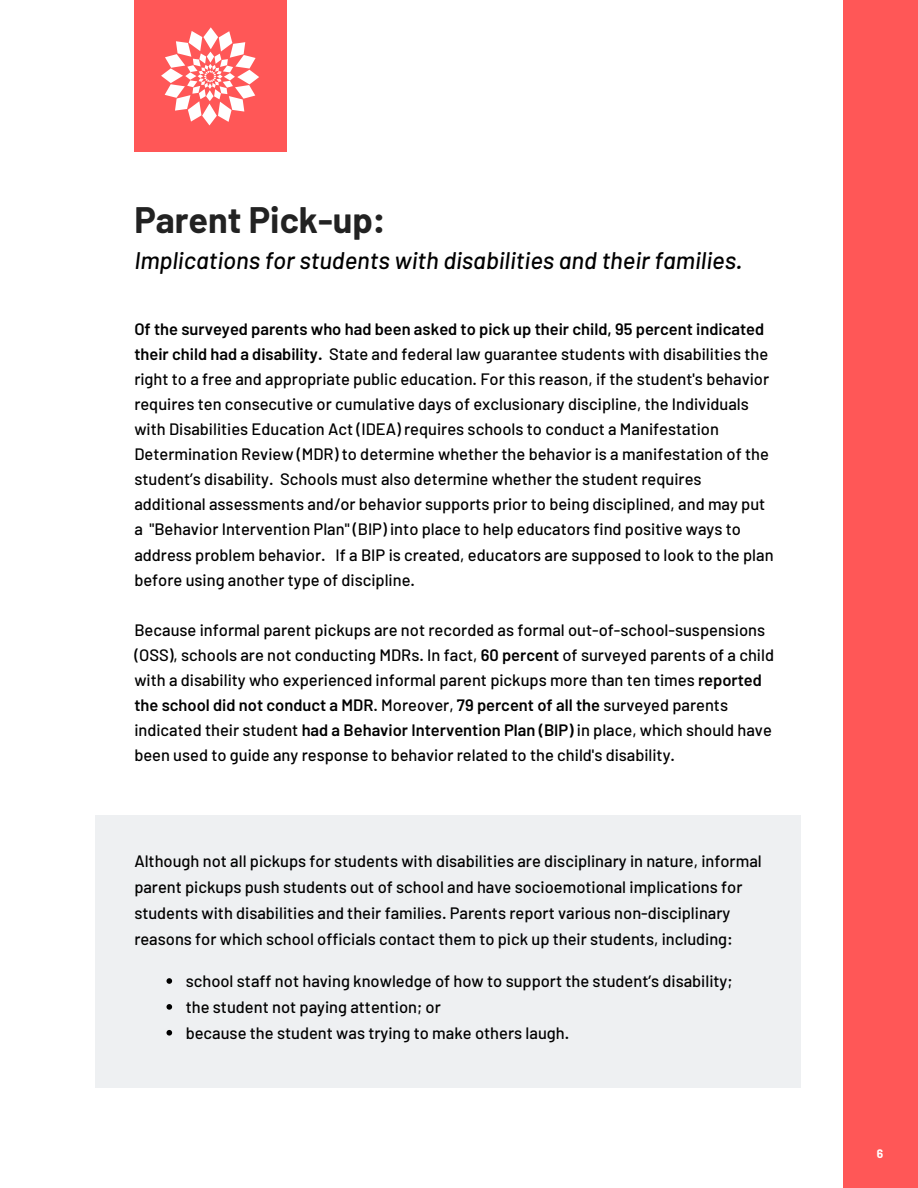
<style>
.page{position:relative;width:918px;height:1188px;background:#fff}
.page>*{position:absolute;margin:0;border:0;box-sizing:border-box;transform-origin:0 0}
.t1{font:700 36px "Barlow";color:#222}
.t2{font:italic 500 24px "Barlow";color:#000}
.t3{font:500 16.5px/25px "Barlow";color:#000}
.t4{font:700 12px "Barlow";color:#fff}
.s1{font-weight:600}
</style>
<div class="page">
<div style="left:134px;top:0;width:152px;height:152px;background:#ff5757"></div>
<svg style="left:161px;top:27px;width:98px;height:98px"></svg>
<div style="left:96px;top:816px;width:705px;height:272px;background:#eef0f2"></div>
<svg style="left:167px;top:978px;width:5px;height:6px"></svg>
<svg style="left:167px;top:1004px;width:5px;height:6px"></svg>
<svg style="left:167px;top:1030px;width:5px;height:6px"></svg>
<div style="left:843px;top:0;width:75px;height:1188px;background:#ff5757"></div>
<h1 class="t1" style="left:134px;top:197px;width:253px">Parent Pick-up:</h1>
<h2 class="t2" style="left:134px;top:245px;width:610px">Implications for students with disabilities and their families.</h2>
<p class="t3" style="left:134px;top:316px;width:641px"><span class="s1">Of the surveyed parents who had been asked to pick up their child, 95 percent indicated their child had a disability.</span> State and federal law guarantee students with disabilities the right to a free and appropriate public education. For this reason, if the student's behavior requires ten consecutive or cumulative days of exclusionary discipline, the Individuals with Disabilities Education Act (IDEA) requires schools to conduct a Manifestation Determination Review (MDR) to determine whether the behavior is a manifestation of the student’s disability. Schools must also determine whether the student requires additional assessments and/or behavior supports prior to being disciplined, and may put a "Behavior Intervention Plan" (BIP) into place to help educators find positive ways to address problem behavior. If a BIP is created, educators are supposed to look to the plan before using another type of discipline.</p>
<p class="t3" style="left:134px;top:617px;width:641px">Because informal parent pickups are not recorded as formal out-of-school-suspensions (OSS), schools are not conducting MDRs. In fact, <span class="s1">60 percent</span> of surveyed parents of a child with a disability who experienced informal parent pickups more than ten times <span class="s1">reported the school did not conduct a MDR</span>. Moreover, <span class="s1">79 percent of all the</span> surveyed parents indicated their student <span class="s1">had a Behavior Intervention Plan (BIP)</span> in place, which should have been used to guide any response to behavior related to the child's disability.</p>
<p class="t3" style="left:134px;top:847px;width:629px;line-height:26px">Although not all pickups for students with disabilities are disciplinary in nature, informal parent pickups push students out of school and have socioemotional implications for students with disabilities and their families. Parents report various non-disciplinary reasons for which school officials contact them to pick up their students, including:</p>
<p class="t3" style="left:186px;top:968px;width:548px;line-height:25.8px">school staff not having knowledge of how to support the student’s disability; the student not paying attention; or<br>because the student was trying to make others laugh.</p>
<p class="t4" style="left:877px;top:1146px;width:8px">6</p>
</div>
